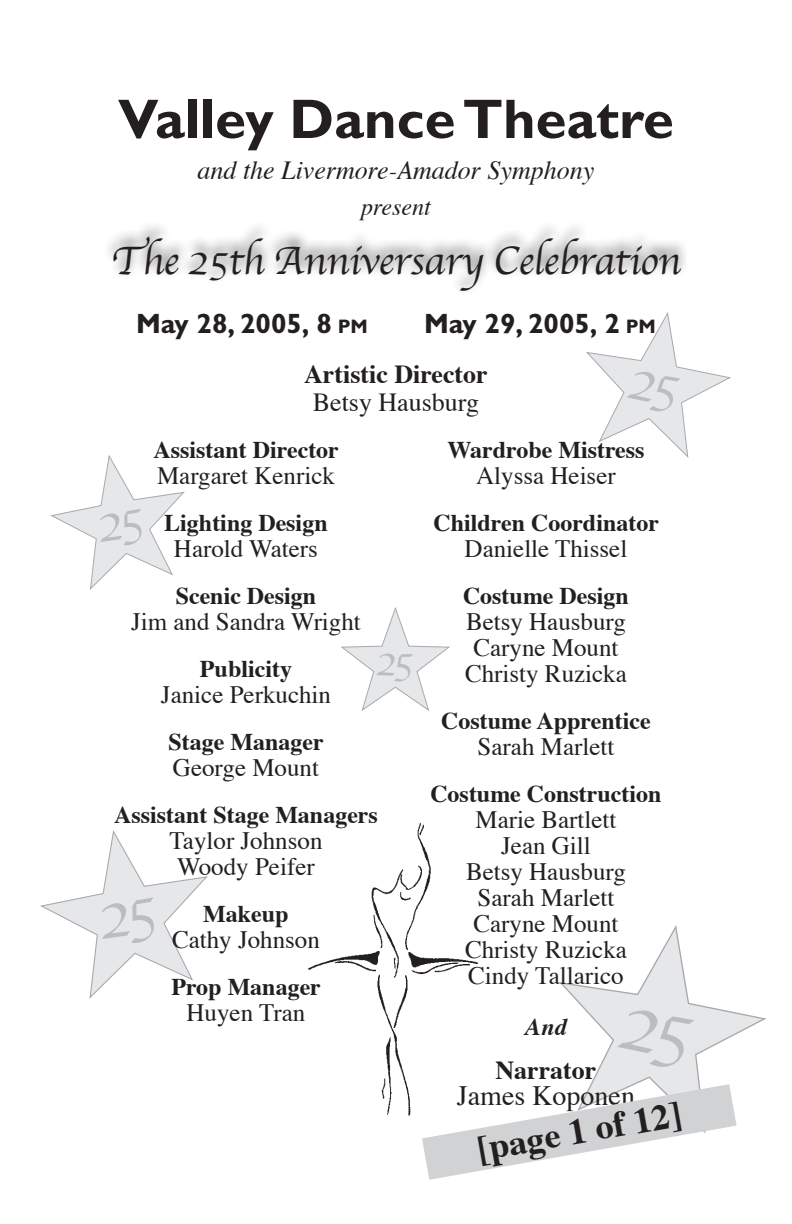
<style>
.page{position:relative;width:792px;height:1224px;background:#fff}
.page>*{position:absolute;margin:0;border:0;box-sizing:border-box;transform-origin:0 0}
.t1{font:700 56px "Gill Sans";color:#231f20}
.t2{font:41.6px "Apple Chancery";color:#bcbdc0}
.t3{font:41.4px "Apple Chancery";letter-spacing:-.015em;color:#231f20}
.t4{font:700 36px "Times";color:#231f20}
.t5{font:700 28px "Gill Sans";color:#231f20}
.t6{font:28px "Times";color:#231f20}
.t7{font:italic 26px "Times";color:#231f20}
.t8{font:700 26px "Times";color:#231f20}
.t9{font:26px "Times";color:#231f20}
.t10{font:25px/26px "Times";color:#231f20;text-align:center}
.t11{font:700 24px "Times";color:#231f20}
.t12{font:italic 24px "Times";color:#231f20}
.t13{font:italic 700 24px "Times";color:#231f20}
.s1{font-size:19.6px}
</style>
<div class="page">
<svg style="left:559px;top:925px;width:207px;height:159px"></svg>
<div style="left:103px;top:221px;width:588px;height:74px;background:#231f20;opacity:.75"></div>
<img style="left:308px;top:823px;width:170px;height:293px">
<svg style="left:341px;top:607px;width:109px;height:104px"></svg>
<svg style="left:422px;top:1084px;width:315px;height:96px"></svg>
<div style="left:617px;top:1007px;width:77px;height:64px;background:#e6e7e9"></div>
<svg style="left:40px;top:830px;width:168px;height:169px"></svg>
<svg style="left:586px;top:312px;width:145px;height:146px"></svg>
<svg style="left:50px;top:455px;width:135px;height:135px"></svg>
<h1 class="t1" style="left:118px;top:86px;width:557px">Valley Dance Theatre</h1>
<p class="t7" style="left:198px;top:147px;width:398px">and the Livermore-Amador Symphony</p>
<p class="t12" style="left:361px;top:186px;width:71px">present</p>
<h3 class="t3" style="left:111px;top:228px;width:571px">The 25th Anniversary Celebration</h3>
<p class="t5" style="left:136px;top:307px;width:233px">May 28, 2005, 8 <span class="s1">pm</span></p>
<p class="t5" style="left:424px;top:307px;width:233px">May 29, 2005, 2 <span class="s1">pm</span></p>
<p class="t8" style="left:304px;top:349px;width:185px">Artistic Director</p>
<p class="t9" style="left:313px;top:378px;width:168px">Betsy Hausburg</p>
<p class="t11" style="left:153px;top:427px;width:187px">Assistant Director</p>
<p class="t10" style="left:157px;top:461px;width:179px">Margaret Kenrick</p>
<p class="t11" style="left:164px;top:500px;width:165px">Lighting Design</p>
<p class="t10" style="left:174px;top:534px;width:146px">Harold Waters</p>
<p class="t11" style="left:176px;top:573px;width:142px">Scenic Design</p>
<p class="t10" style="left:131px;top:607px;width:231px">Jim and Sandra Wright</p>
<p class="t11" style="left:200px;top:646px;width:94px">Publicity</p>
<p class="t10" style="left:161px;top:680px;width:172px">Janice Perkuchin</p>
<p class="t11" style="left:169px;top:719px;width:157px">Stage Manager</p>
<p class="t10" style="left:173px;top:753px;width:148px">George Mount</p>
<p class="t11" style="left:114px;top:792px;width:265px">Assistant Stage Managers</p>
<p class="t10" style="left:169px;top:826px;width:155px">Taylor Johnson<br>Woody Peifer</p>
<p class="t11" style="left:203px;top:891px;width:87px">Makeup</p>
<p class="t10" style="left:172px;top:925px;width:149px">Cathy Johnson</p>
<p class="t11" style="left:171px;top:964px;width:151px">Prop Manager</p>
<p class="t10" style="left:187px;top:998px;width:120px">Huyen Tran</p>
<h2 class="t2" style="left:374px;top:628px;width:41px">25</h2>
<p class="t11" style="left:447px;top:427px;width:199px">Wardrobe Mistress</p>
<p class="t10" style="left:476px;top:461px;width:141px">Alyssa Heiser</p>
<p class="t11" style="left:433px;top:500px;width:227px">Children Coordinator</p>
<p class="t10" style="left:465px;top:534px;width:164px">Danielle Thissel</p>
<p class="t11" style="left:463px;top:573px;width:167px">Costume Design</p>
<p class="t10" style="left:465px;top:607px;width:163px">Betsy Hausburg<br>Caryne Mount<br>Christy Ruzicka</p>
<p class="t11" style="left:441px;top:698px;width:211px">Costume Apprentice</p>
<p class="t10" style="left:478px;top:732px;width:138px">Sarah Marlett</p>
<p class="t11" style="left:430px;top:771px;width:233px">Costume Construction</p>
<p class="t10" style="left:465px;top:805px;width:163px">Marie Bartlett<br>Jean Gill<br>Betsy Hausburg<br>Sarah Marlett<br>Caryne Mount<br>Christy Ruzicka<br>Cindy Tallarico</p>
<p class="t13" style="left:525px;top:1005px;width:43px">And</p>
<p class="t8" style="left:495px;top:1046px;width:103px">Narrator</p>
<p class="t6" style="left:457px;top:1070px;width:180px">James Koponen</p>
<h3 class="t4" style="left:471px;top:1115px;width:208px;rotate:-10deg">[page 1 of 12]</h3>
</div>
